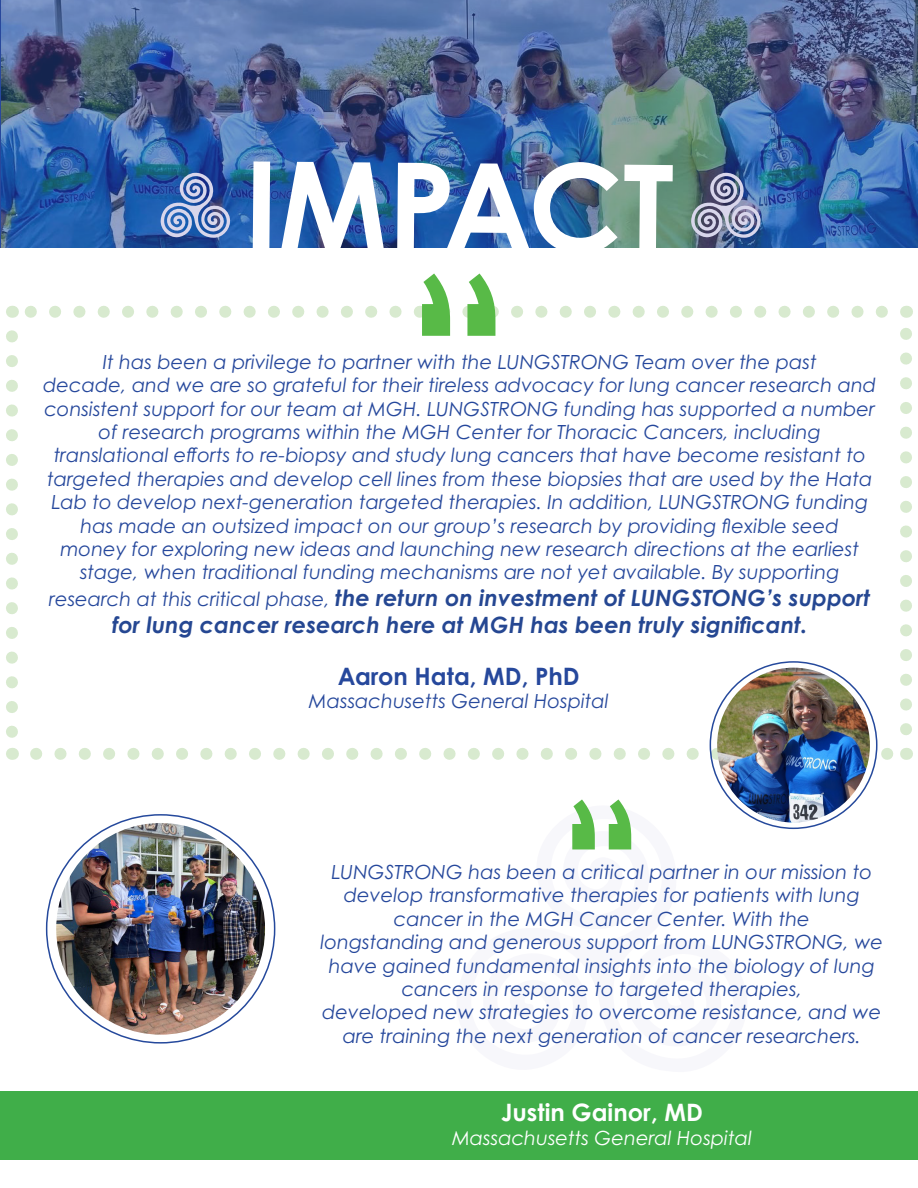
<style>
.page{position:relative;width:918px;height:1188px;background:#fff}
.page>*{position:absolute;margin:0;border:0;box-sizing:border-box;transform-origin:0 0}
.t1{font:700 121.5px "Century Gothic Pro";letter-spacing:-.01em;color:#fff}
.t2{font:700 24px "Century Gothic Pro";color:#26489c}
.t3{font:700 24px "Century Gothic Pro";color:#fff}
.t4{font:italic 700 22.5px/27px "Century Gothic Pro";color:#254792;text-align:center}
.t5{font:italic 19.5px/23.4px "Century Gothic Pro";color:#26489c;text-align:center}
.t6{font:italic 19.5px "Century Gothic Pro";color:#fff}
.s1{font-weight:400;font-size:19.5px;color:#26489c}
</style>
<div class="page">
<svg style="left:6px;top:336px;width:12px;height:402px"></svg>
<svg style="left:36px;top:748px;width:858px;height:12px"></svg>
<svg style="left:900px;top:328px;width:12px;height:401px"></svg>
<svg style="left:12px;top:748px;width:1px;height:12px"></svg>
<svg style="left:906px;top:748px;width:1px;height:12px"></svg>
<svg style="left:906px;top:306px;width:1px;height:12px"></svg>
<svg style="left:12px;top:306px;width:1px;height:12px"></svg>
<img style="left:1px;top:0;width:917px;height:248px">
<div style="left:0;top:1092px;width:918px;height:68px;background:#40ae49"></div>
<img style="left:56px;top:823px;width:209px;height:212px">
<img style="left:717px;top:668px;width:153px;height:155px">
<svg style="left:160px;top:172px;width:72px;height:66px;background:#607fb9"></svg>
<img style="left:690px;top:172px;width:72px;height:66px">
<svg style="left:25px;top:305px;width:857px;height:13px"></svg>
<h1 class="t1" style="left:244px;top:130px;width:432px">IMPACT</h1>
<p class="t5" style="left:43px;top:350px;width:835px">It has been a privilege to partner with the LUNGSTRONG Team over the past<br>decade, and we are so grateful for their tireless advocacy for lung cancer research and consistent support for our team at MGH. LUNGSTRONG funding has supported a number of research programs within the MGH Center for Thoracic Cancers, including translational efforts to re-biopsy and study lung cancers that have become resistant to targeted therapies and develop cell lines from these biopsies that are used by the Hata Lab to develop next-generation targeted therapies. In addition, LUNGSTRONG funding has made an outsized impact on our group’s research by providing flexible seed<br>money for exploring new ideas and launching new research directions at the earliest stage, when traditional funding mechanisms are not yet available. By supporting</p>
<p class="t4" style="left:49px;top:584px;width:823px"><span class="s1">research at this critical phase,</span> the return on investment of LUNGSTONG’s support for lung cancer research here at MGH has been truly significant.</p>
<p class="t2" style="left:338px;top:661px;width:243px">Aaron Hata, MD, PhD</p>
<p class="t5" style="left:309px;top:689px;width:301px">Massachusetts General Hospital</p>
<p class="t5" style="left:321px;top:860px;width:564px">LUNGSTRONG has been a critical partner in our mission to develop transformative therapies for patients with lung cancer in the MGH Cancer Center. With the<br>longstanding and generous support from LUNGSTRONG, we have gained fundamental insights into the biology of lung cancers in response to targeted therapies,<br>developed new strategies to overcome resistance, and we are training the next generation of cancer researchers.</p>
<p class="t3" style="left:501px;top:1098px;width:203px">Justin Gainor, MD</p>
<p class="t6" style="left:452px;top:1126px;width:301px">Massachusetts General Hospital</p>
</div>
